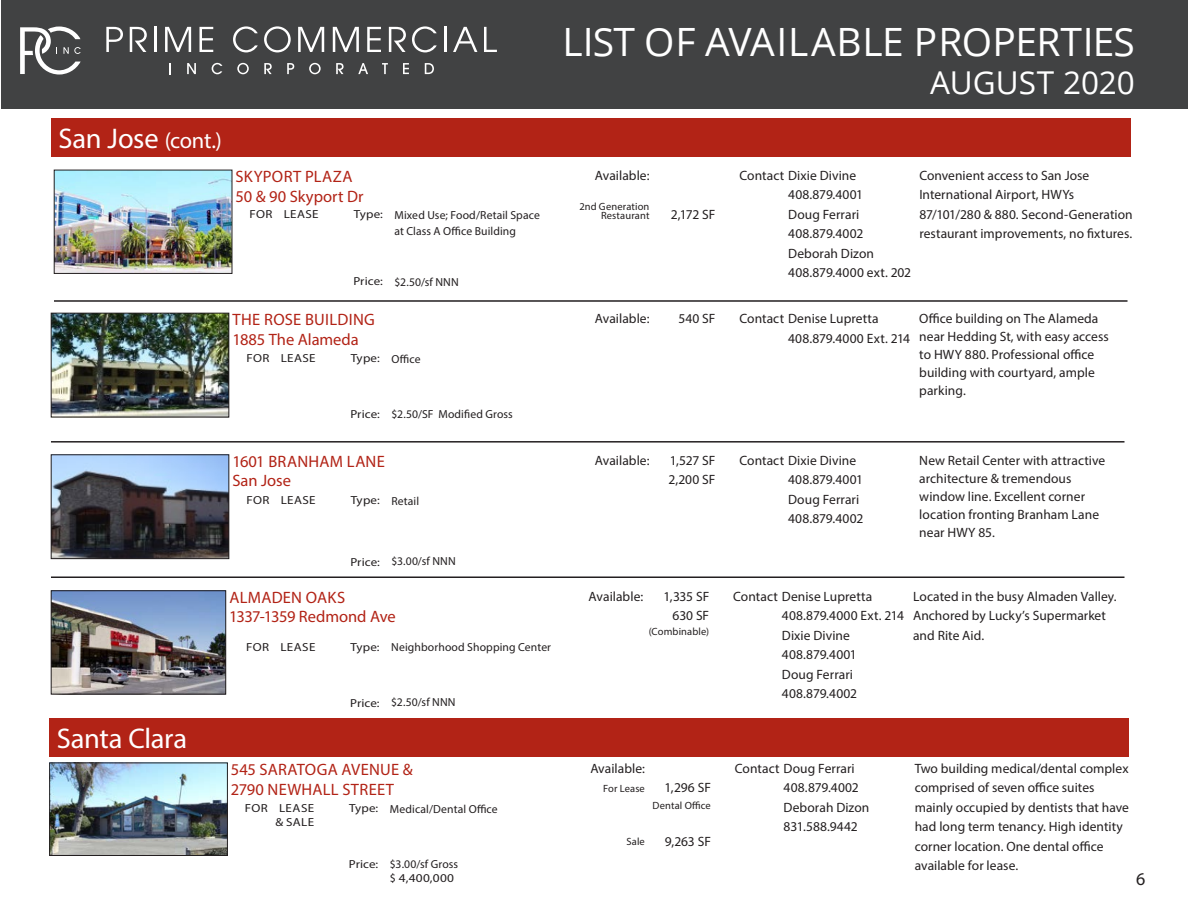
<style>
.page{position:relative;width:1188px;height:918px;background:#fff}
.page>*{position:absolute;margin:0;border:0;box-sizing:border-box;transform-origin:0 0}
.t1{font:39px "Open Sans";color:#fff}
.t2{font:31.5px "Open Sans";letter-spacing:-.005em;color:#fff}
.t3{font:28.5px "Myriad Pro";letter-spacing:-.015em;color:#fff}
.t4{font:18px "Myriad Pro";color:#231f20}
.t5{font:16.5px/19.5px "Myriad Pro";letter-spacing:.01em;color:#b22316}
.t6{font:13.5px/19.5px "Myriad Pro";letter-spacing:.005em;color:#231f20}
.t7{font:12px "Myriad Pro";letter-spacing:.025em;color:#231f20}
.t8{font:11.7px/16px "Myriad Pro";letter-spacing:.01em;color:#231f20}
.t9{font:11.7px/14.2px "Myriad Pro";letter-spacing:.01em;color:#231f20;text-align:right;scale:1.11 1}
.t10{font:11.7px "Myriad Pro";letter-spacing:.03em;color:#231f20;scale:1.11 1}
.t11{font:10.5px/9px "Myriad Pro";letter-spacing:.015em;color:#231f20;text-align:right}
.s1{font-size:22.5px}
</style>
<div class="page">
<div style="left:1px;top:0;width:1187px;height:109px;background:#414243"></div>
<svg style="left:106px;top:27px;width:17px;height:25px"></svg>
<svg style="left:130px;top:27px;width:17px;height:25px"></svg>
<hr style="left:154px;top:27px;width:2px;height:25px;background:#fff">
<svg style="left:165px;top:27px;width:26px;height:25px"></svg>
<svg style="left:200px;top:27px;width:13px;height:25px"></svg>
<svg style="left:233px;top:26px;width:25px;height:26px"></svg>
<svg style="left:264px;top:26px;width:27px;height:26px"></svg>
<svg style="left:298px;top:27px;width:26px;height:25px"></svg>
<svg style="left:333px;top:27px;width:26px;height:25px"></svg>
<svg style="left:367px;top:27px;width:14px;height:25px"></svg>
<svg style="left:389px;top:27px;width:17px;height:25px"></svg>
<svg style="left:412px;top:26px;width:25px;height:26px"></svg>
<hr style="left:444px;top:27px;width:3px;height:25px;background:#fff">
<svg style="left:453px;top:27px;width:24px;height:25px"></svg>
<svg style="left:484px;top:27px;width:13px;height:25px"></svg>
<svg style="left:169px;top:63px;width:2px;height:11px"></svg>
<svg style="left:187px;top:63px;width:9px;height:11px"></svg>
<svg style="left:212px;top:63px;width:10px;height:11px"></svg>
<svg style="left:237px;top:63px;width:12px;height:11px"></svg>
<svg style="left:264px;top:63px;width:8px;height:11px"></svg>
<svg style="left:287px;top:63px;width:7px;height:11px"></svg>
<svg style="left:309px;top:63px;width:12px;height:11px"></svg>
<svg style="left:336px;top:63px;width:8px;height:11px"></svg>
<svg style="left:358px;top:63px;width:10px;height:11px"></svg>
<svg style="left:382px;top:63px;width:6px;height:11px"></svg>
<svg style="left:403px;top:63px;width:6px;height:11px"></svg>
<svg style="left:425px;top:63px;width:9px;height:11px"></svg>
<svg style="left:20px;top:27px;width:61px;height:48px"></svg>
<div style="left:51px;top:118px;width:1080px;height:39px;background:#b22316"></div>
<hr style="left:54px;top:300px;width:1074px;height:2px;background:#231f20">
<img style="left:53px;top:593px;width:171px;height:99px">
<div style="left:51px;top:591px;width:175px;height:103px;border:1px solid #231f20"></div>
<img style="left:53px;top:457px;width:174px;height:100px">
<div style="left:51px;top:455px;width:178px;height:104px;border:1px solid #231f20"></div>
<hr style="left:51px;top:576px;width:1073px;height:2px;background:#231f20">
<hr style="left:51px;top:441px;width:1073px;height:2px;background:#231f20">
<img style="left:53px;top:315px;width:174px;height:100px">
<div style="left:51px;top:313px;width:178px;height:104px;border:1px solid #231f20"></div>
<img style="left:56px;top:172px;width:174px;height:100px">
<div style="left:54px;top:170px;width:178px;height:104px;border:1px solid #231f20"></div>
<div style="left:49px;top:718px;width:1080px;height:38px;background:#b22316"></div>
<img style="left:51px;top:765px;width:175px;height:89px">
<div style="left:49px;top:763px;width:179px;height:93px;border:1px solid #231f20"></div>
<h1 class="t1" style="left:562px;top:15px;width:574px">LIST OF AVAILABLE PROPERTIES</h1>
<h2 class="t2" style="left:930px;top:61px;width:206px">AUGUST 2020</h2>
<h3 class="t3" style="left:58px;top:121px;width:165px">San Jose <span class="s1">(cont.)</span></h3>
<p class="t5" style="left:235px;top:167px;width:129px">SKYPORT PLAZA<br>50 &amp; 90 Skyport Dr</p>
<p class="t6" style="left:595px;top:165px;width:56px">Available:</p>
<p class="t11" style="left:579px;top:202px;width:72px">2nd Generation<br>Restaurant</p>
<p class="t6" style="left:671px;top:205px;width:46px">2,172 SF</p>
<p class="t10" style="left:249px;top:207px;width:64px">FOR LEASE</p>
<p class="t9" style="left:354px;top:207px;width:28px">Type:</p>
<p class="t8" style="left:394px;top:206px;width:147px">Mixed Use; Food/Retail Space at Class A Office Building</p>
<p class="t9" style="left:353px;top:274px;width:28px">Price:</p>
<p class="t8" style="left:394px;top:274px;width:66px">$2.50/sf NNN</p>
<p class="t6" style="left:788px;top:165px;width:124px;text-indent:-49px">Contact Dixie Divine<br>408.879.4001<br>Doug Ferrari<br>408.879.4002<br>Deborah Dizon<br>408.879.4000 ext. 202</p>
<p class="t6" style="left:919px;top:165px;width:215px">Convenient access to San Jose International Airport, HWYs 87/101/280 &amp; 880. Second-Generation restaurant improvements, no fixtures.</p>
<p class="t5" style="left:232px;top:310px;width:144px">THE ROSE BUILDING<br>1885 The Alameda</p>
<p class="t10" style="left:246px;top:351px;width:64px">FOR LEASE</p>
<p class="t9" style="left:351px;top:351px;width:28px">Type:</p>
<p class="t8" style="left:391px;top:351px;width:31px">Office</p>
<p class="t9" style="left:350px;top:407px;width:28px">Price:</p>
<p class="t8" style="left:391px;top:406px;width:123px">$2.50/SF Modified Gross</p>
<p class="t6" style="left:595px;top:309px;width:56px">Available:</p>
<p class="t6" style="left:678px;top:309px;width:39px">540 SF</p>
<p class="t6" style="left:788px;top:309px;width:124px;text-indent:-49px">Contact Denise Lupretta<br>408.879.4000 Ext. 214</p>
<p class="t6" style="left:919px;top:309px;width:191px;line-height:18px">Office building on The Alameda near Hedding St, with easy access to HWY 880. Professional office building with courtyard, ample parking.</p>
<h3 class="t3" style="left:57px;top:721px;width:132px">Santa Clara</h3>
<p class="t5" style="left:232px;top:451px;width:154px">1601 BRANHAM LANE<br>San Jose</p>
<p class="t10" style="left:246px;top:493px;width:64px">FOR LEASE</p>
<p class="t9" style="left:351px;top:493px;width:28px">Type:</p>
<p class="t8" style="left:391px;top:493px;width:29px">Retail</p>
<p class="t9" style="left:350px;top:555px;width:28px">Price:</p>
<p class="t8" style="left:391px;top:552px;width:66px">$3.00/sf NNN</p>
<p class="t5" style="left:229px;top:587px;width:168px">ALMADEN OAKS<br>1337-1359 Redmond Ave</p>
<p class="t10" style="left:246px;top:639px;width:64px">FOR LEASE</p>
<p class="t9" style="left:351px;top:639px;width:28px">Type:</p>
<p class="t8" style="left:391px;top:638px;width:161px">Neighborhood Shopping Center</p>
<p class="t9" style="left:350px;top:695px;width:28px">Price:</p>
<p class="t8" style="left:391px;top:693px;width:66px">$2.50/sf NNN</p>
<p class="t5" style="left:231px;top:760px;width:184px">545 SARATOGA AVENUE &amp;<br>2790 NEWHALL STREET</p>
<p class="t9" style="left:245px;top:801px;width:64px">FOR LEASE &amp; SALE</p>
<p class="t9" style="left:349px;top:801px;width:28px">Type:</p>
<p class="t9" style="left:349px;top:857px;width:28px">Price:</p>
<p class="t8" style="left:390px;top:801px;width:109px">Medical/Dental Office</p>
<p class="t8" style="left:390px;top:856px;width:70px">$3.00/sf Gross</p>
<p class="t7" style="left:390px;top:870px;width:66px">$ 4,400,000</p>
<p class="t6" style="left:595px;top:450px;width:56px">Available:</p>
<p class="t6" style="left:668px;top:450px;width:49px">1,527 SF<br>2,200 SF</p>
<p class="t6" style="left:788px;top:450px;width:77px;text-indent:-49px">Contact Dixie Divine<br>408.879.4001<br>Doug Ferrari<br>408.879.4002</p>
<p class="t6" style="left:919px;top:451px;width:187px;line-height:18px">New Retail Center with attractive architecture &amp; tremendous window line. Excellent corner location fronting Branham Lane near HWY 85.</p>
<p class="t6" style="left:589px;top:586px;width:56px">Available:</p>
<p class="t6" style="left:664px;top:586px;width:47px;text-align:right">1,335 SF<br>630 SF</p>
<p class="t11" style="left:649px;top:627px;width:62px">(Combinable)</p>
<p class="t6" style="left:782px;top:586px;width:124px;text-indent:-49px">Contact Denise Lupretta<br>408.879.4000 Ext. 214<br>Dixie Divine<br>408.879.4001<br>Doug Ferrari<br>408.879.4002</p>
<p class="t6" style="left:913px;top:586px;width:205px">Located in the busy Almaden Valley.<br>Anchored by Lucky’s Supermarket and Rite Aid.</p>
<p class="t6" style="left:590px;top:758px;width:56px">Available:</p>
<p class="t11" style="left:603px;top:784px;width:43px">For Lease</p>
<p class="t11" style="left:626px;top:837px;width:20px">Sale</p>
<p class="t6" style="left:665px;top:778px;width:48px">1,296 SF</p>
<p class="t11" style="left:653px;top:800px;width:60px">Dental Office</p>
<p class="t6" style="left:665px;top:831px;width:48px">9,263 SF</p>
<p class="t6" style="left:784px;top:758px;width:87px;text-indent:-49px">Contact Doug Ferrari<br>408.879.4002<br>Deborah Dizon<br>831.588.9442</p>
<p class="t6" style="left:915px;top:758px;width:216px">Two building medical/dental complex comprised of seven office suites mainly occupied by dentists that have had long term tenancy. High identity corner location. One dental office available for lease.</p>
<h3 class="t4" style="left:1136px;top:868px;width:11px">6</h3>
</div>
